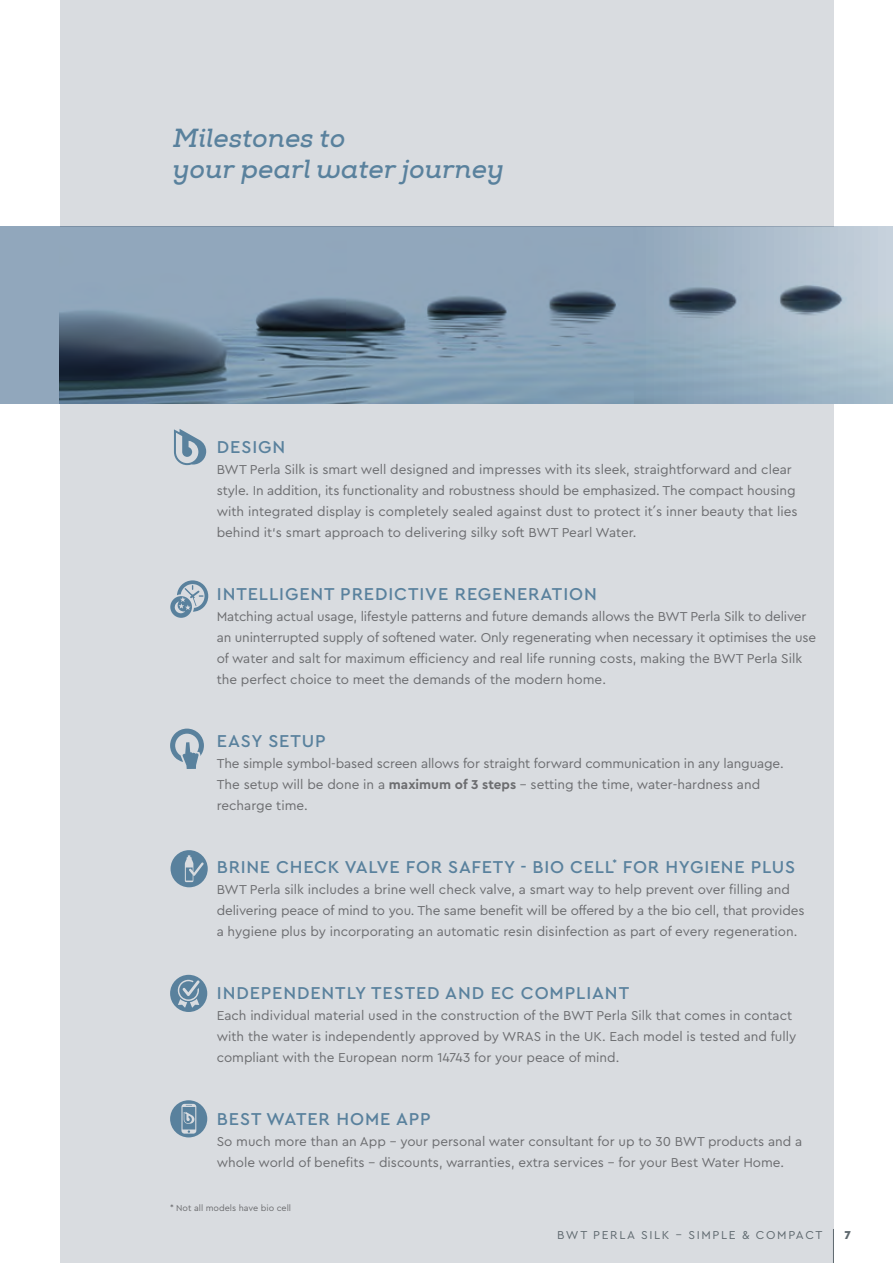
<style>
.page{position:relative;width:893px;height:1263px;background:#fff}
.page>*{position:absolute;margin:0;border:0;box-sizing:border-box;transform-origin:0 0}
.Content_Subline{font:italic 700 25.5px "Nexa Slab";letter-spacing:.01em;color:#59819d}
.Copy_Head{font:500 18px "Cera PRO";letter-spacing:.05em;color:#59819d}
.Copy{font:13.5px/21px "Cera PRO";color:#6c6d70}
.t1{font:12px "Cera PRO";letter-spacing:.14em;color:#5f696f}
.t2{font:900 12px "Cera PRO";color:#5f696f}
.Copy-2{font:9px "Cera PRO";color:#6c6d70}
.s1{font-weight:700}
</style>
<div class="page">
<div style="left:60px;top:0;width:773px;height:1263px;background:#d9dce0"></div>
<hr style="left:833px;top:1229px;width:1px;height:34px;background:#5f696f">
<svg style="left:0;top:227px;width:893px;height:177px;background:#859bae"></svg>
<svg style="left:174px;top:429px;width:32px;height:36px"></svg>
<svg style="left:170px;top:729px;width:34px;height:40px"></svg>
<svg style="left:170px;top:975px;width:37px;height:37px"></svg>
<svg style="left:170px;top:1100px;width:37px;height:37px"></svg>
<svg style="left:170px;top:580px;width:38px;height:38px"></svg>
<svg style="left:171px;top:850px;width:37px;height:37px"></svg>
<p class="Content_Subline" style="left:173px;top:122px;width:174px">Milestones to</p>
<p class="Content_Subline" style="left:173px;top:154px;width:332px">your pearl water journey</p>
<p class="Copy_Head" style="left:217px;top:435px;width:70px">DESIGN</p>
<p class="Copy" style="left:217px;top:458px;width:582px">BWT Perla Silk is smart well designed and impresses with its sleek, straightforward and clear style. In addition, its functionality and robustness should be emphasized. The compact housing with integrated display is completely sealed against dust to protect it´s inner beauty that lies behind it‘s smart approach to delivering silky soft BWT Pearl Water.</p>
<p class="Copy_Head" style="left:217px;top:582px;width:381px">INTELLIGENT PREDICTIVE REGENERATION</p>
<p class="Copy" style="left:217px;top:605px;width:601px">Matching actual usage, lifestyle patterns and future demands allows the BWT Perla Silk to deliver an uninterrupted supply of softened water. Only regenerating when necessary it optimises the use of water and salt for maximum efficiency and real life running costs, making the BWT Perla Silk the perfect choice to meet the demands of the modern home.</p>
<p class="Copy_Head" style="left:217px;top:729px;width:110px">EASY SETUP</p>
<p class="Copy" style="left:217px;top:752px;width:569px">The simple symbol-based screen allows for straight forward communication in any language.<br>The setup will be done in a <span class="s1">maximum of 3 steps</span> – setting the time, water-hardness and recharge time.</p>
<p class="Copy_Head" style="left:217px;top:855px;width:580px">BRINE CHECK VALVE FOR SAFETY - BIO CELL<sup>*</sup> FOR HYGIENE PLUS</p>
<p class="Copy" style="left:217px;top:878px;width:589px">BWT Perla silk includes a brine well check valve, a smart way to help prevent over filling and delivering peace of mind to you. The same benefit will be offered by a the bio cell, that provides a hygiene plus by incorporating an automatic resin disinfection as part of every regeneration.</p>
<p class="Copy_Head" style="left:217px;top:981px;width:414px">INDEPENDENTLY TESTED AND EC COMPLIANT</p>
<p class="Copy" style="left:217px;top:1004px;width:581px">Each individual material used in the construction of the BWT Perla Silk that comes in contact with the water is independently approved by WRAS in the UK. Each model is tested and fully compliant with the European norm 14743 for your peace of mind.</p>
<p class="Copy_Head" style="left:217px;top:1107px;width:215px">BEST WATER HOME APP</p>
<p class="Copy" style="left:217px;top:1130px;width:587px">So much more than an App - your personal water consultant for up to 30 BWT products and a whole world of benefits - discounts, warranties, extra services - for your Best Water Home.</p>
<p class="Copy-2" style="left:170px;top:1201px;width:123px">* Not all models have bio cell</p>
<p class="t1" style="left:557px;top:1227px;width:267px">BWT PERLA SILK – SIMPLE &amp; COMPACT</p>
<p class="t2" style="left:844px;top:1227px;width:8px">7</p>
</div>
